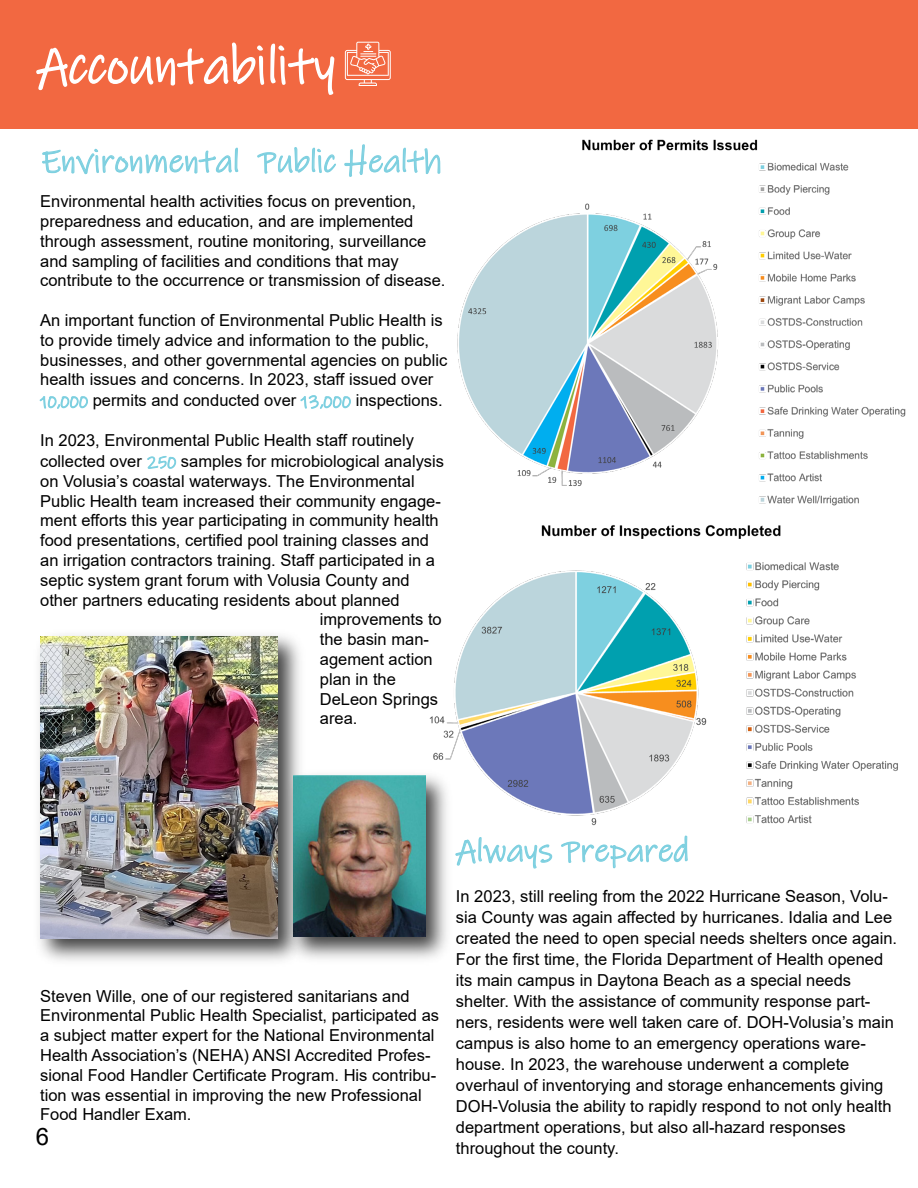
<style>
.page{position:relative;width:918px;height:1188px;background:#fff}
.page>*{position:absolute;margin:0;border:0;box-sizing:border-box;transform-origin:0 0}
.t1{font:54px "Ink Free";color:#fff;scale:.95 1}
.t2{font:33px "Ink Free";color:#7ed0e0}
.t3{font:24px "Arial";color:#000}
.t4{font:16.5px/21px "Arial";color:#000}
.s1{font-family:"Ink Free";color:#7ed0e0}
</style>
<div class="page">
<svg style="left:42px;top:147px;width:197px;height:28px"></svg>
<svg style="left:257px;top:147px;width:79px;height:27px"></svg>
<svg style="left:344px;top:144px;width:83px;height:33px"></svg>
<svg style="left:39px;top:396px;width:49px;height:13px"></svg>
<svg style="left:300px;top:395px;width:51px;height:14px"></svg>
<svg style="left:147px;top:456px;width:29px;height:13px"></svg>
<div style="left:1px;top:0;width:917px;height:129px;background:#f26841"></div>
<svg style="left:36px;top:42px;width:299px;height:53px"></svg>
<svg style="left:345px;top:42px;width:46px;height:44px"></svg>
<img style="left:429px;top:532px;width:469px;height:293px">
<img style="left:427px;top:139px;width:479px;height:393px">
<img style="left:39px;top:635px;width:261px;height:326px">
<img style="left:40px;top:636px;width:238px;height:302px">
<img style="left:281px;top:764px;width:177px;height:197px">
<img style="left:294px;top:776px;width:131px;height:160px">
<svg style="left:455px;top:813px;width:98px;height:58px"></svg>
<svg style="left:561px;top:825px;width:127px;height:44px"></svg>
<h1 class="t1" style="left:37px;top:27px;width:316px">Accountability</h1>
<h2 class="t2" style="left:41px;top:138px;width:402px">Environmental Public Health</h2>
<p class="t4" style="left:40px;top:191px;width:407px;line-height:19.8px">Environmental health activities focus on prevention, preparedness and education, and are implemented through assessment, routine monitoring, surveillance and sampling of facilities and conditions that may contribute to the occurrence or transmission of disease.</p>
<p class="t4" style="left:40px;top:310px;width:409px;line-height:20.1px">An important function of Environmental Public Health is to provide timely advice and information to the public, businesses, and other governmental agencies on public health issues and concerns. In 2023, staff issued over <span class="s1">10,000</span> permits and conducted over <span class="s1">13,000</span> inspections.</p>
<p class="t4" style="left:40px;top:430px;width:375px">In 2023, Environmental Public Health staff routinely</p>
<p class="t4" style="left:40px;top:451px;width:405px">collected over <span class="s1">250</span> samples for microbiological analysis</p>
<p class="t4" style="left:40px;top:470px;width:376px">on Volusia’s coastal waterways. The Environmental</p>
<p class="t4" style="left:40px;top:490px;width:402px">Public Health team increased their community engage-</p>
<p class="t4" style="left:40px;top:510px;width:400px">ment efforts this year participating in community health</p>
<p class="t4" style="left:40px;top:530px;width:390px">food presentations, certified pool training classes and</p>
<p class="t4" style="left:40px;top:550px;width:396px">an irrigation contractors training. Staff participated in a</p>
<p class="t4" style="left:40px;top:569px;width:371px">septic system grant forum with Volusia County and</p>
<p class="t4" style="left:40px;top:589px;width:361px">other partners educating residents about planned</p>
<p class="t4" style="left:320px;top:609px;width:123px">improvements to</p>
<p class="t4" style="left:320px;top:629px;width:111px">the basin man-</p>
<p class="t4" style="left:320px;top:649px;width:114px">agement action</p>
<p class="t4" style="left:320px;top:668px;width:78px">plan in the</p>
<p class="t4" style="left:320px;top:688px;width:120px">DeLeon Springs</p>
<p class="t4" style="left:320px;top:708px;width:39px">area.</p>
<p class="t4" style="left:40px;top:986px;width:400px;line-height:19.8px">Steven Wille, one of our registered sanitarians and Environmental Public Health Specialist, participated as a subject matter expert for the National Environmental Health Association’s (NEHA) ANSI Accredited Profes&shy;sional Food Handler Certificate Program. His contribu&shy;tion was essential in improving the new Professional Food Handler Exam.</p>
<h3 class="t3" style="left:36px;top:1120px;width:15px">6</h3>
<h2 class="t2" style="left:456px;top:827px;width:234px">Always Prepared</h2>
<p class="t4" style="left:456px;top:886px;width:443px">In 2023, still reeling from the 2022 Hurricane Season, Volu&shy;sia County was again affected by hurricanes. Idalia and Lee created the need to open special needs shelters once again.<br>For the first time, the Florida Department of Health opened its main campus in Daytona Beach as a special needs shelter. With the assistance of community response part&shy;ners, residents were well taken care of. DOH-Volusia’s main campus is also home to an emergency operations ware&shy;house. In 2023, the warehouse underwent a complete overhaul of inventorying and storage enhancements giving DOH-Volusia the ability to rapidly respond to not only health department operations, but also all-hazard responses throughout the county.</p>
</div>
